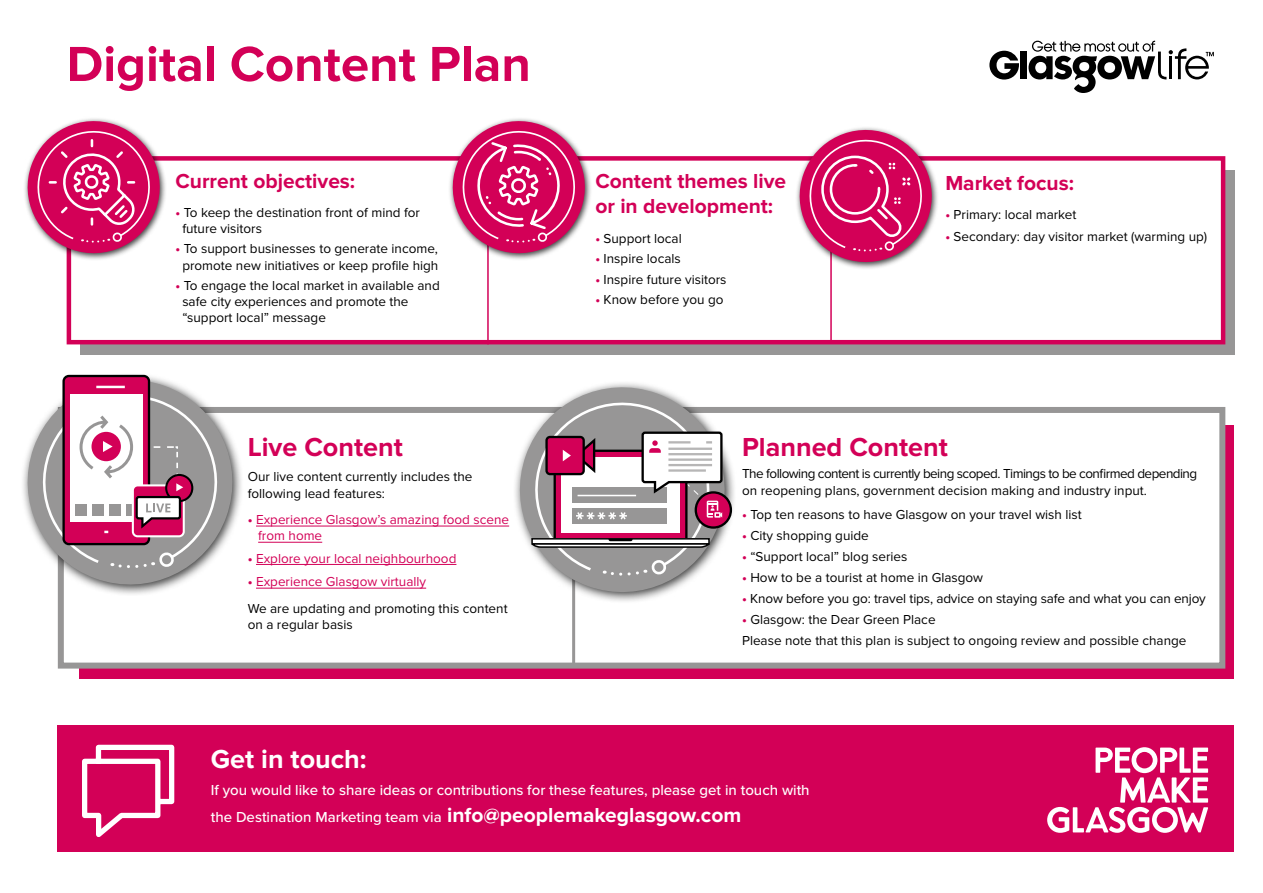
<style>
.page{position:relative;width:1263px;height:893px;background:#fff}
.page>*{position:absolute;margin:0;border:0;box-sizing:border-box;transform-origin:0 0}
.t1{font:700 51px "Proxima Nova";color:#d30057}
.t2{font:700 27px "Proxima Nova";color:#d30057}
.t3{font:700 27px "Proxima Nova";color:#fff}
.t4{font:700 21px/25.2px "Proxima Nova";color:#d30057}
.t5{font:500 15px/27px "Proxima Nova";color:#fff}
.t6{font:13.5px/16.2px "Proxima Nova";color:#000}
.t7{font:13.5px/16.2px "Proxima Nova";letter-spacing:-.04em;color:#000}
.t8{font:13.5px/16.2px "Proxima Nova";color:#d30057}
.s1{font-weight:700;color:#d30057}
.s2{font-weight:700}
.s3{color:#d30057}
.s4{font-weight:700;font-size:21px}
</style>
<div class="page">
<div style="left:79px;top:425px;width:1155px;height:254px;background:#d30057"></div>
<div style="left:80px;top:170px;width:1155px;height:185px;background:#979696"></div>
<div style="left:67px;top:156px;width:1158px;height:188px;background:#fff;border:4px solid #d30057"></div>
<hr style="left:487px;top:160px;width:2px;height:184px;background:#d30057">
<hr style="left:830px;top:158px;width:2px;height:185px;background:#d30057">
<div style="left:58px;top:725px;width:1176px;height:126px;background:#d30057"></div>
<svg style="left:1047px;top:747px;width:161px;height:86px"></svg>
<svg style="left:24px;top:118px;width:144px;height:144px"></svg>
<svg style="left:444px;top:118px;width:149px;height:144px"></svg>
<svg style="left:791px;top:127px;width:149px;height:143px"></svg>
<div style="left:58px;top:407px;width:1167px;height:262px;background:#fff;border:6px solid #979696"></div>
<hr style="left:256px;top:526px;width:121px;height:1px;background:#d30057">
<hr style="left:380px;top:526px;width:129px;height:1px;background:#d30057">
<hr style="left:258px;top:542px;width:64px;height:1px;background:#d30057">
<hr style="left:256px;top:564px;width:200px;height:1px;background:#d30057">
<hr style="left:256px;top:588px;width:170px;height:1px;background:#d30057">
<hr style="left:572px;top:414px;width:3px;height:253px;background:#979696">
<svg style="left:23px;top:374px;width:222px;height:224px"></svg>
<svg style="left:507px;top:383px;width:231px;height:222px"></svg>
<svg style="left:696px;top:492px;width:35px;height:35px"></svg>
<div style="left:695px;top:491px;width:37px;height:38px;border:2px solid #000;border-radius:50%"></div>
<svg style="left:530px;top:398px;width:194px;height:178px"></svg>
<div style="left:64px;top:376px;width:85px;height:168px;background:#d30057;border-radius:5px"></div>
<div style="left:62px;top:375px;width:88px;height:170px;border:2px solid #000;border-radius:5px"></div>
<hr style="left:96px;top:386px;width:29px;height:2px;background:#fff">
<svg style="left:38px;top:390px;width:184px;height:179px"></svg>
<svg style="left:82px;top:744px;width:93px;height:93px"></svg>
<svg style="left:989px;top:51px;width:30px;height:29px"></svg>
<div style="left:1021px;top:52px;width:6px;height:27px;background:#000"></div>
<svg style="left:1028px;top:41px;width:186px;height:52px"></svg>
<h1 class="t1" style="left:67px;top:35px;width:466px">Digital Content Plan</h1>
<h3 class="t4" style="left:175px;top:169px;width:181px">Current objectives:</h3>
<p class="t6" style="left:182px;top:205px;width:239px;text-indent:-7px"><span class="s1">•</span> To keep the destination front of mind for future visitors</p>
<p class="t6" style="left:175px;top:241px;width:264px;text-align:center"><span class="s1">•</span> To support businesses to generate income, promote new initiatives or keep profile high</p>
<p class="t6" style="left:182px;top:278px;width:259px;text-indent:-7px"><span class="s1">•</span> To engage the local market in available and safe city experiences and promote the “support local” message</p>
<h2 class="t2" style="left:248px;top:432px;width:157px">Live Content</h2>
<p class="t6" style="left:248px;top:469px;width:226px">Our live content currently includes the following lead features:</p>
<p class="t8" style="left:258px;top:512px;width:252px;text-indent:-10px"><span class="s2">•</span> Experience Glasgow’s amazing food scene from home</p>
<p class="t8" style="left:248px;top:550px;width:210px"><span class="s2">•</span> Explore your local neighbourhood</p>
<p class="t6" style="left:248px;top:569px;width:261px;line-height:26.4px"><span class="s1">•</span> <span class="s3">Experience Glasgow virtually<br></span>We are updating and promoting this content</p>
<p class="t6" style="left:248px;top:617px;width:107px">on a regular basis</p>
<h3 class="t4" style="left:595px;top:169px;width:192px">Content themes live or in development:</h3>
<p class="t6" style="left:595px;top:231px;width:88px"><span class="s1">•</span> Support local</p>
<p class="t6" style="left:595px;top:251px;width:87px"><span class="s1">•</span> Inspire locals</p>
<p class="t6" style="left:595px;top:271px;width:133px"><span class="s1">•</span> Inspire future visitors</p>
<p class="t6" style="left:595px;top:292px;width:130px"><span class="s1">•</span> Know before you go</p>
<h3 class="t4" style="left:945px;top:172px;width:130px">Market focus:</h3>
<p class="t6" style="left:945px;top:207px;width:133px"><span class="s1">•</span> Primary: local market</p>
<p class="t6" style="left:945px;top:229px;width:263px"><span class="s1">•</span> Secondary: day visitor market (warming up)</p>
<h2 class="t2" style="left:742px;top:432px;width:207px">Planned Content</h2>
<p class="t7" style="left:742px;top:466px;width:457px">The following content is currently being scoped. Timings to be confirmed depending on reopening plans, government decision making and industry input.</p>
<p class="t6" style="left:742px;top:506px;width:341px"><span class="s1">•</span> Top ten reasons to have Glasgow on your travel wish list</p>
<p class="t6" style="left:742px;top:527px;width:128px"><span class="s1">•</span> City shopping guide</p>
<p class="t6" style="left:742px;top:548px;width:167px"><span class="s1">•</span> “Support local” blog series</p>
<p class="t6" style="left:742px;top:569px;width:243px"><span class="s1">•</span> How to be a tourist at home in Glasgow</p>
<p class="t6" style="left:742px;top:590px;width:465px"><span class="s1">•</span> Know before you go: travel tips, advice on staying safe and what you can enjoy</p>
<p class="t6" style="left:742px;top:609px;width:446px;line-height:21px"><span class="s1">•</span> Glasgow: the Dear Green Place<br>Please note that this plan is subject to ongoing review and possible change</p>
<h2 class="t3" style="left:211px;top:744px;width:157px">Get in touch:</h2>
<p class="t5" style="left:211px;top:777px;width:600px">If you would like to share ideas or contributions for these features, please get in touch with the Destination Marketing team via <span class="s4">info@peoplemakeglasgow.com</span></p>
</div>
